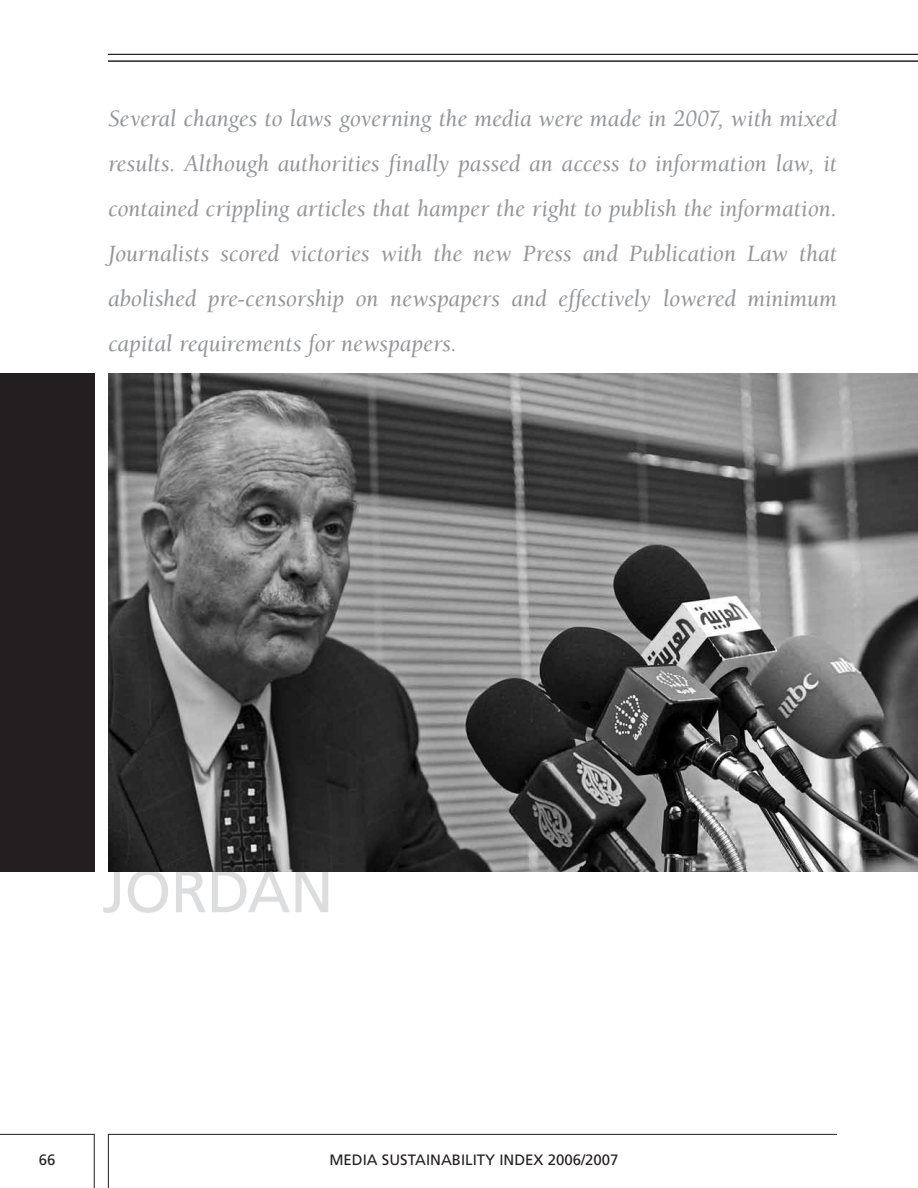
<style>
.page{position:relative;width:918px;height:1188px;background:#fff}
.page>*{position:absolute;margin:0;border:0;box-sizing:border-box;transform-origin:0 0}
.t1{font:60px "Frutiger";letter-spacing:-.01em;color:#dcddde}
.t2{font:italic 24px/45px "Berkeley";letter-spacing:-.005em;color:#939598;text-align:justify}
.t3{font:15px "Frutiger";color:#231f20}
</style>
<div class="page">
<hr style="left:108px;top:1134px;width:729px;height:1px;background:#231f20">
<hr style="left:0;top:1134px;width:94px;height:1px;background:#231f20">
<hr style="left:94px;top:1134px;width:1px;height:54px;background:#231f20">
<hr style="left:108px;top:1134px;width:1px;height:54px;background:#231f20">
<div style="left:0;top:373px;width:95px;height:499px;background:#231f20"></div>
<hr style="left:108px;top:61px;width:810px;height:1px;background:#231f20">
<hr style="left:108px;top:54px;width:810px;height:1px;background:#231f20">
<img style="left:108px;top:373px;width:810px;height:499px">
<p class="t2" style="left:108px;top:96px;width:731px">Several changes to laws governing the media were made in 2007, with mixed results. Although authorities finally passed an access to information law, it contained crippling articles that hamper the right to publish the information.<br>Journalists scored victories with the new Press and Publication Law that abolished pre-censorship on newspapers and effectively lowered minimum capital requirements for newspapers.</p>
<h1 class="t1" style="left:102px;top:856px;width:233px">JORDAN</h1>
<p class="t3" style="left:39px;top:1151px;width:18px">66</p>
<p class="t3" style="left:329px;top:1151px;width:291px">ME DIA SUSTAINABILITY IN DEX 2006/2007</p>
</div>
